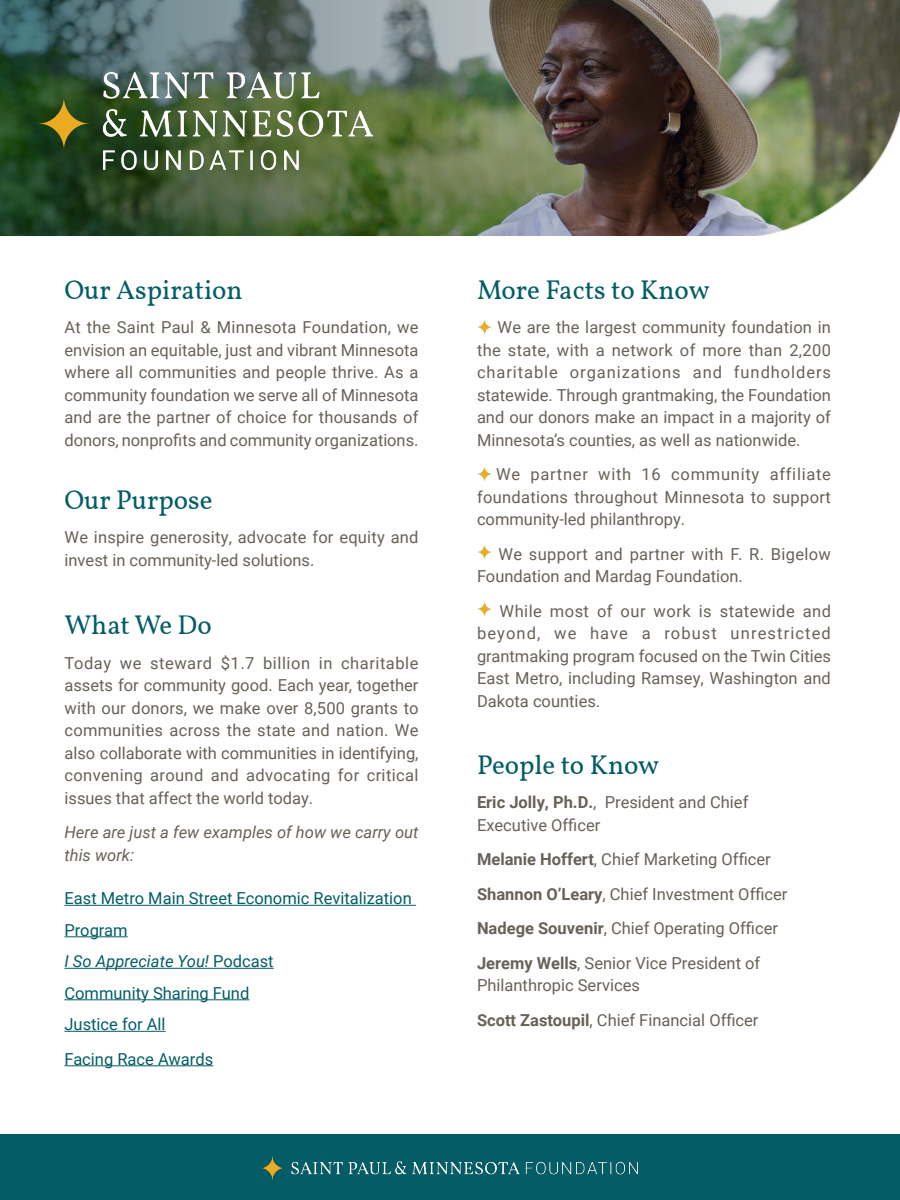
<style>
.page{position:relative;width:900px;height:1200px;background:#fff}
.page>*{position:absolute;margin:0;border:0;box-sizing:border-box;transform-origin:0 0}
.Blue_Subhead{font:27px "Vollkorn";color:#035d67}
.Grey_Paragraph{font:16.5px/22.5px "Roboto";color:#686158;text-align:justify}
.Grey_Paragraph-2{font:16.5px/31.5px "Roboto";color:#035d67}
.Grey_Paragraph-3{font:italic 16.5px/22.5px "Roboto";color:#686158}
.s1{font-style:italic}
.s2{font-weight:700}
</style>
<div class="page">
<img style="left:0;top:0;width:900px;height:236px">
<img style="left:738px;top:71px;width:162px;height:165px">
<img style="left:39px;top:73px;width:334px;height:96px">
<hr style="left:64px;top:905px;width:352px;height:1px;background:#035d67">
<hr style="left:64px;top:936px;width:64px;height:1px;background:#035d67">
<hr style="left:64px;top:968px;width:210px;height:1px;background:#035d67">
<hr style="left:64px;top:999px;width:185px;height:1px;background:#035d67">
<hr style="left:64px;top:1031px;width:102px;height:1px;background:#035d67">
<hr style="left:64px;top:1065px;width:149px;height:1px;background:#035d67">
<div style="left:0;top:1134px;width:900px;height:66px;background:#035d67"></div>
<img style="left:261px;top:1156px;width:377px;height:24px">
<img style="left:478px;top:602px;width:13px;height:15px">
<img style="left:478px;top:544px;width:13px;height:16px">
<img style="left:478px;top:466px;width:13px;height:16px">
<img style="left:478px;top:320px;width:13px;height:15px">
<p class="Blue_Subhead" style="left:64px;top:270px;width:180px">Our Aspiration</p>
<p class="Grey_Paragraph" style="left:64px;top:315px;width:356px">At the Saint Paul &amp; Minnesota Foundation, we envision an equitable, just and vibrant Minnesota where all communities and people thrive. As a community foundation we serve all of Minnesota and are the partner of choice for thousands of donors, nonprofits and community organizations.</p>
<p class="Blue_Subhead" style="left:64px;top:480px;width:150px">Our Purpose</p>
<p class="Grey_Paragraph" style="left:64px;top:525px;width:356px">We inspire generosity, advocate for equity and invest in community-led solutions.</p>
<p class="Blue_Subhead" style="left:64px;top:605px;width:149px">What We Do</p>
<p class="Grey_Paragraph" style="left:64px;top:651px;width:356px">Today we steward $1.7 billion in charitable assets for community good. Each year, together with our donors, we make over 8,500 grants to communities across the state and nation. We also collaborate with communities in identifying, convening around and advocating for critical issues that affect the world today.</p>
<p class="Grey_Paragraph-3" style="left:64px;top:820px;width:356px">Here are just a few examples of how we carry out this work:</p>
<p class="Grey_Paragraph-2" style="left:64px;top:882px;width:349px">East Metro Main Street Economic Revitalization<br>Program<br><span class="s1">I So Appreciate You!</span> Podcast<br>Community Sharing Fund<br>Justice for All</p>
<p class="Grey_Paragraph-2" style="left:64px;top:1042px;width:150px">Facing Race Awards</p>
<p class="Blue_Subhead" style="left:477px;top:270px;width:234px">More Facts to Know</p>
<p class="Grey_Paragraph" style="left:477px;top:315px;width:356px;text-indent:21px">We are the largest community foundation in the state, with a network of more than 2,200 charitable organizations and fundholders statewide. Through grantmaking, the Foundation and our donors make an impact in a majority of Minnesota’s counties, as well as nationwide.</p>
<p class="Grey_Paragraph" style="left:477px;top:462px;width:356px;text-indent:19px">We partner with 16 community affiliate foundations throughout Minnesota to support community-led philanthropy.</p>
<p class="Grey_Paragraph" style="left:477px;top:542px;width:356px;text-indent:21px">We support and partner with F. R. Bigelow<br>Foundation and Mardag Foundation.</p>
<p class="Grey_Paragraph" style="left:477px;top:599px;width:356px;text-indent:23px">While most of our work is statewide and beyond, we have a robust unrestricted grantmaking program focused on the Twin Cities East Metro, including Ramsey, Washington and Dakota counties.</p>
<p class="Blue_Subhead" style="left:477px;top:744px;width:184px">People to Know</p>
<p class="Grey_Paragraph" style="left:477px;top:790px;width:273px"><span class="s2">Eric Jolly, Ph.D.</span>, President and Chief<br>Executive Officer</p>
<p class="Grey_Paragraph" style="left:477px;top:847px;width:295px"><span class="s2">Melanie Hoffert</span>, Chief Marketing Officer</p>
<p class="Grey_Paragraph" style="left:477px;top:882px;width:312px"><span class="s2">Shannon O’Leary</span>, Chief Investment Officer</p>
<p class="Grey_Paragraph" style="left:477px;top:916px;width:303px"><span class="s2">Nadege Souvenir</span>, Chief Operating Officer</p>
<p class="Grey_Paragraph" style="left:477px;top:951px;width:285px"><span class="s2">Jeremy Wells</span>, Senior Vice President of<br>Philanthropic Services</p>
<p class="Grey_Paragraph" style="left:477px;top:1008px;width:283px"><span class="s2">Scott Zastoupil</span>, Chief Financial Officer</p>
</div>
